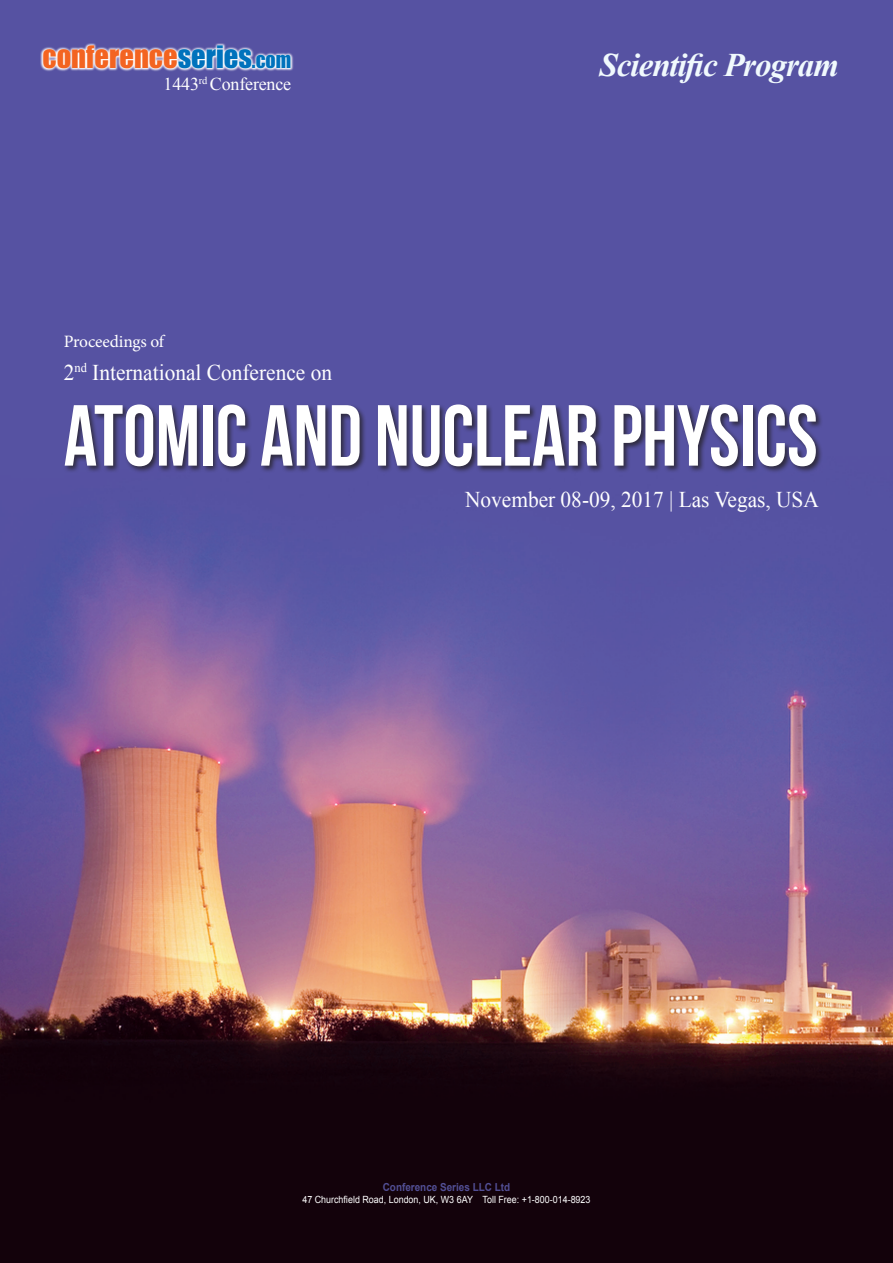
<style>
.page{position:relative;width:893px;height:1263px;background:#fff}
.page>*{position:absolute;margin:0;border:0;box-sizing:border-box;transform-origin:0 0}
.t1{font:86.4px "Bebas Neue";color:#fff;scale:.95 1}
.t2{font:italic 700 33px "Times New Roman";letter-spacing:-.03em;color:#f0f9fd}
.t3{font:28.65px "Impact";color:#f36421}
.t4{font:22.5px "Times New Roman";color:#fff;scale:.95 1}
.t5{font:18px "Times New Roman";letter-spacing:-.01em;color:#fff}
.t6{font:17.4px "Minion Pro";letter-spacing:-.01em;color:#fff}
.t7{font:700 10.95px "Arial";color:#524f95;scale:.9 1}
.t8{font:9.9px "Arial";color:#fff;scale:.9 1}
.s1{color:#0072bc}
.s2{font-size:19.95px;color:#0072bc}
</style>
<div class="page">
<img style="left:0;top:0;width:893px;height:1263px">
<svg style="left:40px;top:43px;width:253px;height:29px"></svg>
<div style="left:64px;top:403px;width:759px;height:70px;background:#231f20;opacity:.75"></div>
<p class="t3" style="left:43px;top:35px;width:250px">CONFERENCE<span class="s1">SERIES</span><span class="s2">.COM</span></p>
<p class="t5" style="left:164px;top:72px;width:129px">1443<sup>rd</sup> Conference</p>
<p class="t2" style="left:600px;top:42px;width:241px">Scientific Program</p>
<p class="t6" style="left:64px;top:330px;width:102px">Proceedings of</p>
<p class="t4" style="left:64px;top:357px;width:284px">2<sup>nd</sup> International Conference on</p>
<p class="t1" style="left:64px;top:388px;width:795px">ATOMIC AND NUCLEAR PHYSICS</p>
<p class="t4" style="left:465px;top:485px;width:374px">November 08-09, 2017 | Las Vegas, USA</p>
<p class="t7" style="left:383px;top:1180px;width:143px">Conference Series LLC Ltd</p>
<p class="t8" style="left:302px;top:1193px;width:322px">47 Churchfield Road, London, UK, W3 6AY Toll Free: +1-800-014-8923</p>
</div>
